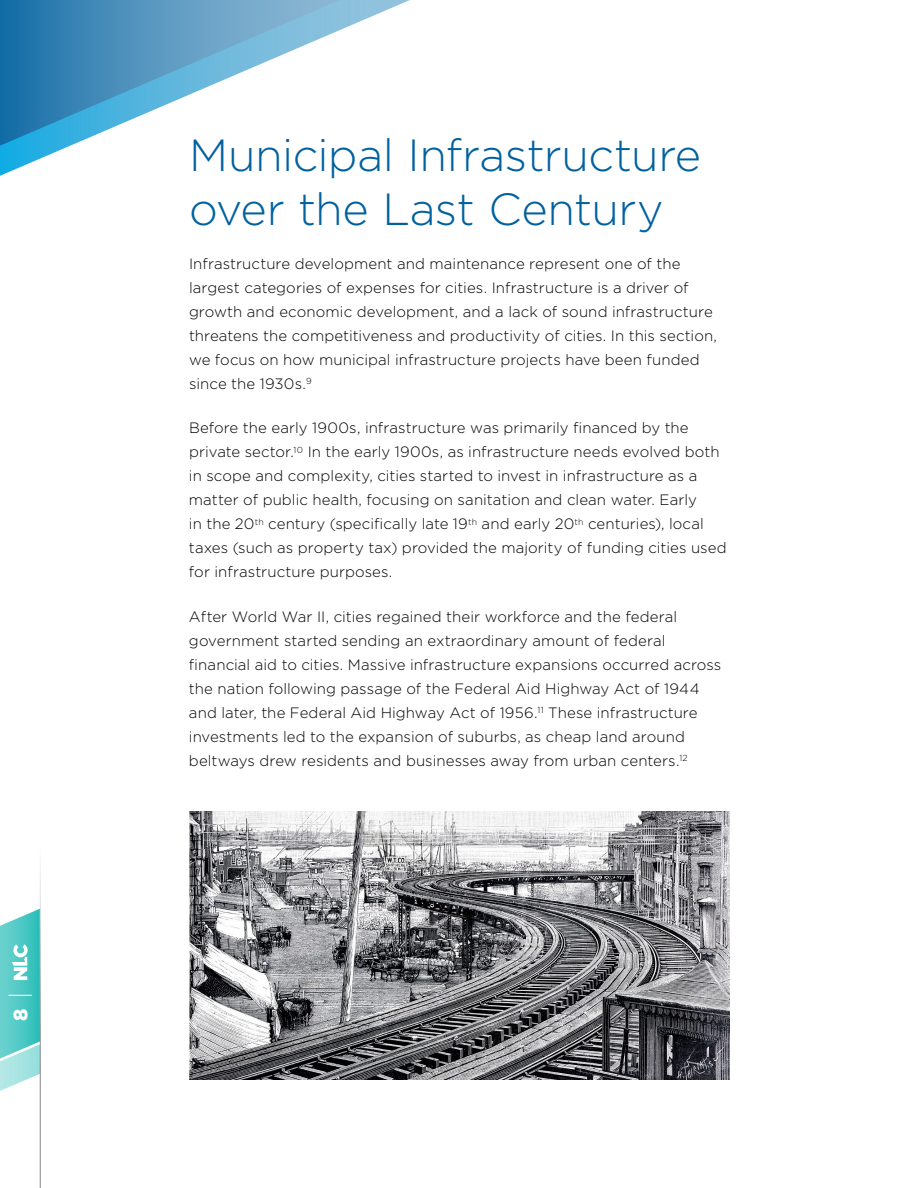
<style>
.page{position:relative;width:918px;height:1188px;background:#fff}
.page>*{position:absolute;margin:0;border:0;box-sizing:border-box;transform-origin:0 0}
.t1{font:300 45px/54px "Gotham";letter-spacing:-.01em;color:#00619f}
.t2{font:900 19.5px "Gotham";color:#fff}
.t3{font:300 15px/24px "Gotham";letter-spacing:.005em;color:#000}
</style>
<div class="page">
<svg style="left:0;top:0;width:410px;height:176px"></svg>
<svg style="left:0;top:909px;width:40px;height:197px"></svg>
<img style="left:189px;top:811px;width:540px;height:269px">
<h2 class="t2" style="left:7px;top:1021px;width:14px;rotate:-90deg">8</h2>
<h1 class="t1" style="left:189px;top:127px;width:514px">Municipal Infrastructure over the Last Century</h1>
<p class="t3" style="left:189px;top:252px;width:530px">Infrastructure development and maintenance represent one of the largest categories of expenses for cities. Infrastructure is a driver of growth and economic development, and a lack of sound infrastructure threatens the competitiveness and productivity of cities. In this section, we focus on how municipal infrastructure projects have been funded since the 1930s.<sup>9</sup></p>
<p class="t3" style="left:189px;top:416px;width:539px">Before the early 1900s, infrastructure was primarily financed by the private sector.<sup>10</sup> In the early 1900s, as infrastructure needs evolved both in scope and complexity, cities started to invest in infrastructure as a matter of public health, focusing on sanitation and clean water. Early<br>in the 20<sup>th</sup> century (specifically late 19<sup>th</sup> and early 20<sup>th</sup> centuries), local taxes (such as property tax) provided the majority of funding cities used for infrastructure purposes.</p>
<p class="t3" style="left:189px;top:604px;width:534px">After World War II, cities regained their workforce and the federal government started sending an extraordinary amount of federal financial aid to cities. Massive infrastructure expansions occurred across the nation following passage of the Federal Aid Highway Act of 1944 and later, the Federal Aid Highway Act of 1956.<sup>11</sup> These infrastructure investments led to the expansion of suburbs, as cheap land around beltways drew residents and businesses away from urban centers.<sup>12</sup></p>
</div>
